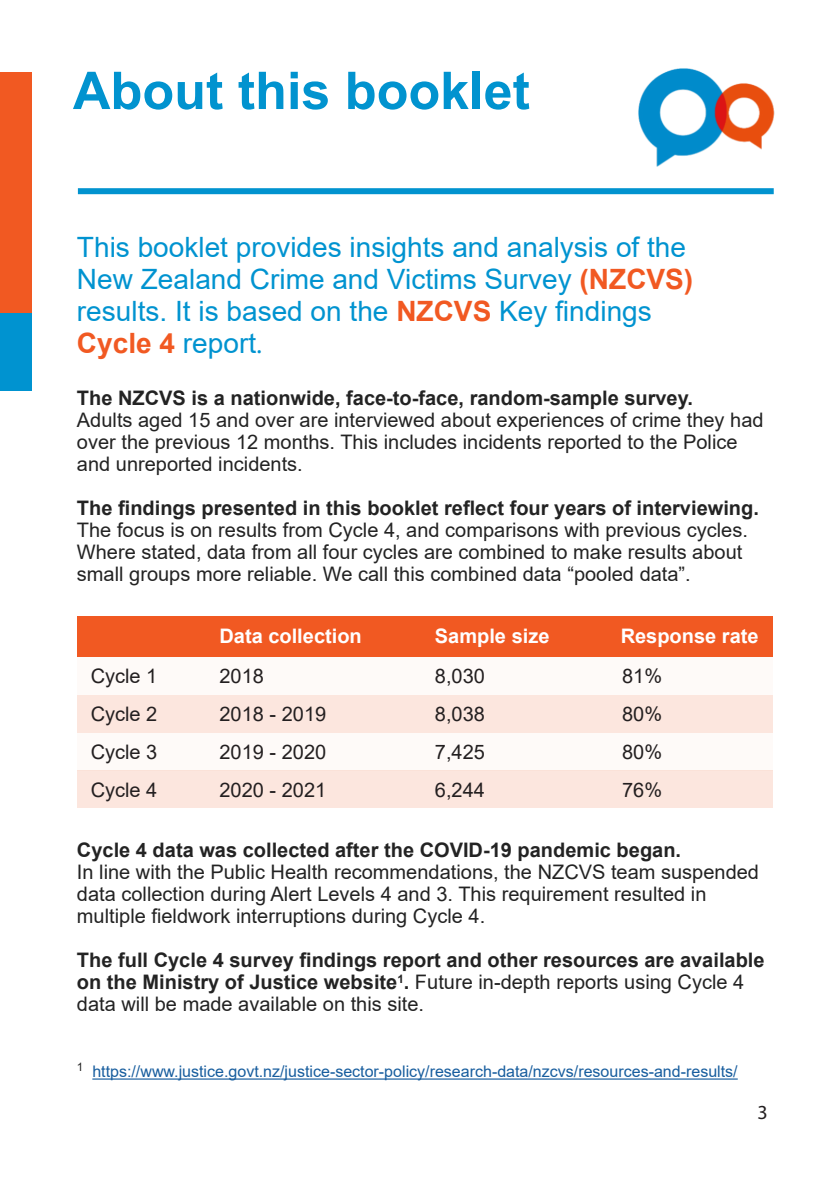
<style>
.page{position:relative;width:840px;height:1191px;background:#fff}
.page>*{position:absolute;margin:0;border:0;box-sizing:border-box;transform-origin:0 0}
.t1{font:700 52px "Arial";color:#0193cf}
.t2{font:28px "Arial";color:#0093d0}
.t3{font:700 28px "Arial";color:#f15922}
.t4{font:20px/22px "Arial";color:#232323}
.t5{font:700 20px/22px "Arial";color:#232323}
.t6{font:20px "Arial";color:#231f20}
.t7{font:700 20px "Arial";color:#fff}
.t8{font:20px "Myriad Pro";color:#231f20}
.t9{font:16px "Arial";color:#175d9e}
.s1{font-weight:700;color:#f15922}
.s2{font-weight:400;color:#0093d0}
.s3{font-family:"Minion Pro";font-weight:400;color:#0093d0}
.s4{font-weight:400}
</style>
<div class="page">
<div style="left:0;top:72px;width:31px;height:244px;background:#f15922"></div>
<div style="left:0;top:313px;width:31px;height:77px;background:#0093d0"></div>
<div style="left:77px;top:695px;width:695px;height:37px;background:#fce6de"></div>
<div style="left:77px;top:657px;width:695px;height:38px;background:#fefaf8"></div>
<div style="left:77px;top:770px;width:695px;height:38px;background:#fce6de"></div>
<div style="left:77px;top:732px;width:695px;height:38px;background:#fefaf8"></div>
<img style="left:638px;top:68px;width:137px;height:99px">
<div style="left:77px;top:616px;width:695px;height:41px;background:#f15922"></div>
<hr style="left:92px;top:1078px;width:645px;height:1px;background:#175d9e">
<div style="left:78px;top:188px;width:695px;height:6px;background:#0193cf"></div>
<p class="t1" style="left:73px;top:54px;width:458px">About this booklet</p>
<p class="t2" style="left:77px;top:227px;width:610px">This booklet provides insights and analysis of the</p>
<p class="t2" style="left:77px;top:259px;width:617px">New Zealand Crime and Victims Survey <span class="s1">(NZCVS)</span></p>
<p class="t2" style="left:77px;top:291px;width:576px">results. It is based on the <span class="s1">NZCVS</span> Key findings</p>
<p class="t3" style="left:77px;top:323px;width:187px">Cycle 4 <span class="s2">report</span><span class="s3">.</span></p>
<p class="t5" style="left:77px;top:387px;width:617px">The NZCVS is a nationwide, face-to-face, random-sample survey.</p>
<p class="t4" style="left:77px;top:408px;width:687px">Adults aged 15 and over are interviewed about experiences of crime they had over the previous 12 months. This includes incidents reported to the Police and unreported incidents.</p>
<p class="t5" style="left:77px;top:497px;width:683px">The findings presented in this booklet reflect four years of interviewing.</p>
<p class="t4" style="left:77px;top:518px;width:672px">The focus is on results from Cycle 4, and comparisons with previous cycles.<br>Where stated, data from all four cycles are combined to make results about small groups more reliable. We call this combined data “pooled data”.</p>
<p class="t6" style="left:91px;top:662px;width:68px">Cycle 1</p>
<p class="t6" style="left:91px;top:700px;width:68px">Cycle 2</p>
<p class="t6" style="left:91px;top:738px;width:68px">Cycle 3</p>
<p class="t6" style="left:91px;top:776px;width:68px">Cycle 4</p>
<p class="t7" style="left:219px;top:622px;width:144px">Data collection</p>
<p class="t7" style="left:434px;top:622px;width:116px">Sample size</p>
<p class="t7" style="left:620px;top:622px;width:139px">Response rate</p>
<p class="t6" style="left:219px;top:662px;width:46px">2018</p>
<p class="t6" style="left:219px;top:700px;width:108px">2018 - 2019</p>
<p class="t6" style="left:219px;top:738px;width:108px">2019 - 2020</p>
<p class="t6" style="left:219px;top:776px;width:108px">2020 - 2021</p>
<p class="t6" style="left:434px;top:662px;width:52px">8,030</p>
<p class="t6" style="left:434px;top:700px;width:52px">8,038</p>
<p class="t6" style="left:434px;top:738px;width:52px">7,425</p>
<p class="t6" style="left:434px;top:776px;width:52px">6,244</p>
<p class="t6" style="left:622px;top:662px;width:42px">81%</p>
<p class="t6" style="left:622px;top:700px;width:42px">80%</p>
<p class="t6" style="left:622px;top:738px;width:42px">80%</p>
<p class="t6" style="left:622px;top:776px;width:42px">76%</p>
<p class="t5" style="left:77px;top:839px;width:605px">Cycle 4 data was collected after the COVID-19 pandemic began.</p>
<p class="t4" style="left:77px;top:861px;width:683px">In line with the Public Health recommendations, the NZCVS team suspended data collection during Alert Levels 4 and 3. This requirement resulted in</p>
<p class="t4" style="left:77px;top:905px;width:409px">multiple fieldwork interruptions during Cycle 4.</p>
<p class="t5" style="left:77px;top:949px;width:688px">The full Cycle 4 survey findings report and other resources are available on the Ministry of Justice website<sup>1</sup>. <span class="s4">Future in-depth reports using Cycle 4 data will be made available on this site.</span></p>
<p class="t9" style="left:77px;top:1060px;width:662px"><sup>1</sup> https://www.justice.govt.nz/justice-sector-policy/research-data/nzcvs/resources-and-results/</p>
<p class="t8" style="left:757px;top:1100px;width:12px">3</p>
</div>
